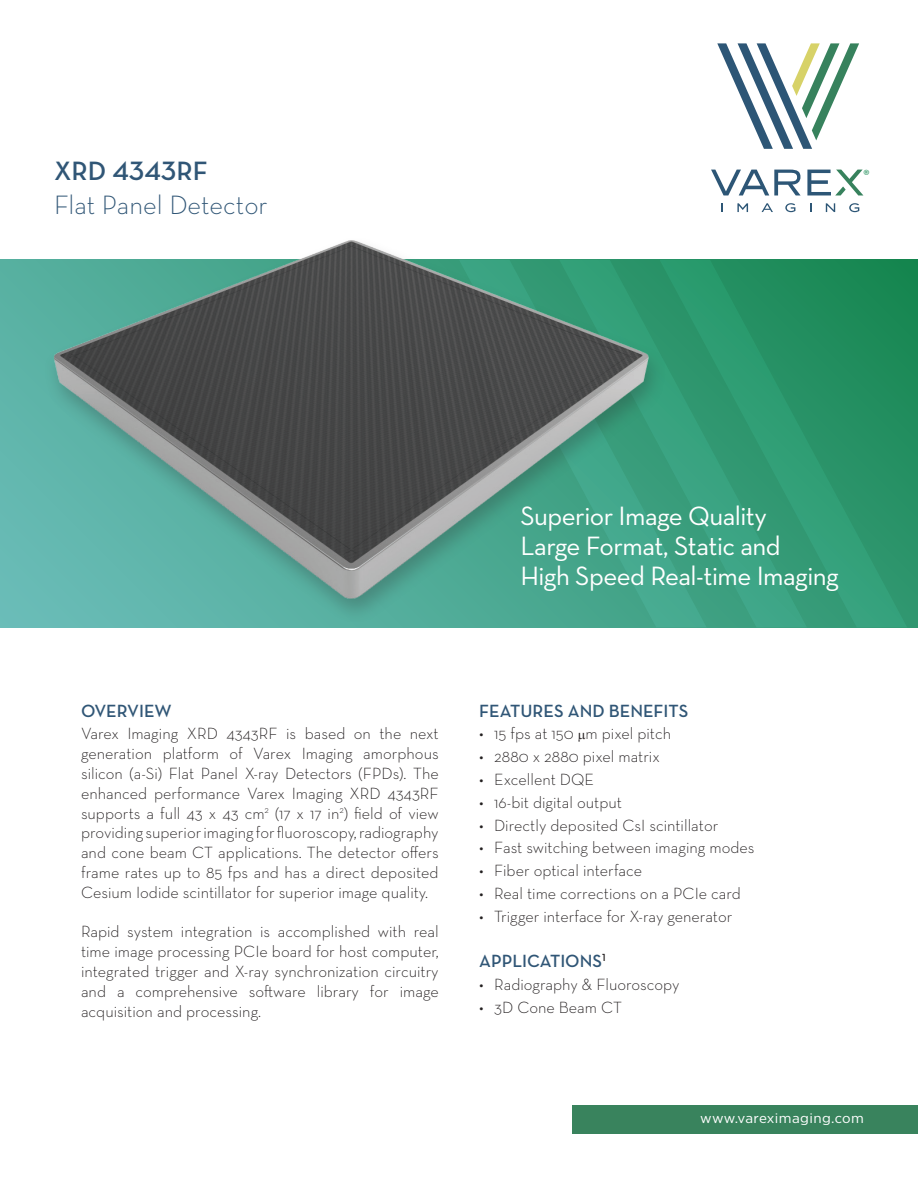
<style>
.page{position:relative;width:918px;height:1188px;background:#fff}
.page>*{position:absolute;margin:0;border:0;box-sizing:border-box;transform-origin:0 0}
.Neutraface_Headline{font:27px/30px "Neutraface Text";letter-spacing:-.02em;color:#fff}
.t1{font:300 27px "Neutraface Text";color:#305676}
.t2{font:600 27px "Neutraface Text";color:#305676}
.Neutraface_12_Caps_2{font:600 18px "Neutraface Text";color:#305676}
.Neutraface_11_Body_T{font:300 16.5px/19.8px "Neutraface Text";color:#231f20;text-align:justify}
.Neutraface_11_Bullet{font:300 16.5px "Neutraface Text";color:#231f20}
.t3{font:13.5px "Gotham Narrow";letter-spacing:.025em;color:#fff;scale:1.14 1}
.t4{font:11.85px "Neutraface Text Book Alt";color:#0a8348}
</style>
<div class="page">
<svg style="left:769px;top:260px;width:138px;height:367px;background:#289468"></svg>
<svg style="left:717px;top:43px;width:142px;height:106px"></svg>
<svg style="left:721px;top:203px;width:2px;height:7px"></svg>
<svg style="left:737px;top:203px;width:11px;height:7px"></svg>
<svg style="left:762px;top:203px;width:11px;height:9px"></svg>
<svg style="left:785px;top:203px;width:10px;height:9px"></svg>
<svg style="left:826px;top:203px;width:9px;height:9px"></svg>
<svg style="left:849px;top:203px;width:10px;height:9px"></svg>
<svg style="left:711px;top:170px;width:152px;height:25px"></svg>
<div style="left:572px;top:1105px;width:346px;height:29px;background:#39835d"></div>
<img style="left:0;top:210px;width:769px;height:418px">
<p class="t2" style="left:54px;top:154px;width:155px">XRD 4343RF</p>
<p class="t1" style="left:54px;top:188px;width:215px">Flat Panel Detector</p>
<p class="t4" style="left:863px;top:167px;width:8px">®</p>
<p class="Neutraface_Headline" style="left:520px;top:501px;width:320px">Superior Image Quality<br>Large Format, Static and<br>High Speed Real-time Imaging</p>
<p class="Neutraface_12_Caps_2" style="left:81px;top:699px;width:92px">OVERVIEW</p>
<p class="Neutraface_11_Body_T" style="left:81px;top:724px;width:359px">Varex Imaging XRD 4343RF is based on the next generation platform of Varex Imaging amorphous silicon (a-Si) Flat Panel X-ray Detectors (FPDs). The enhanced performance Varex Imaging XRD 4343RF supports a full 43 x 43 cm<sup>2</sup> (17 x 17 in<sup>2</sup>) field of view providing superior imaging for fluoroscopy, radiography and cone beam CT applications. The detector offers frame rates up to 85 fps and has a direct deposited Cesium Iodide scintillator for superior image quality.</p>
<p class="Neutraface_11_Body_T" style="left:81px;top:922px;width:359px">Rapid system integration is accomplished with real time image processing PCIe board for host computer, integrated trigger and X-ray synchronization circuitry and a comprehensive software library for image acquisition and processing.</p>
<p class="Neutraface_12_Caps_2" style="left:479px;top:699px;width:211px">FEATURES AND BENEFITS</p>
<p class="Neutraface_11_Bullet" style="left:479px;top:723px;width:193px">• 15 fps at 150 m pixel pitch</p>
<p class="Neutraface_11_Bullet" style="left:479px;top:746px;width:182px">• 2880 x 2880 pixel matrix</p>
<p class="Neutraface_11_Bullet" style="left:479px;top:769px;width:116px">• Excellent DQE</p>
<p class="Neutraface_11_Bullet" style="left:479px;top:792px;width:144px">• 16-bit digital output</p>
<p class="Neutraface_11_Bullet" style="left:479px;top:815px;width:241px">• Directly deposited CsI scintillator</p>
<p class="Neutraface_11_Bullet" style="left:479px;top:837px;width:277px">• Fast switching between imaging modes</p>
<p class="Neutraface_11_Bullet" style="left:479px;top:860px;width:164px">• Fiber optical interface</p>
<p class="Neutraface_11_Bullet" style="left:479px;top:883px;width:263px">• Real time corrections on a PCIe card</p>
<p class="Neutraface_11_Bullet" style="left:479px;top:906px;width:255px">• Trigger interface for X-ray generator</p>
<p class="Neutraface_12_Caps_2" style="left:479px;top:950px;width:128px">APPLICATIONS<sup>1</sup></p>
<p class="Neutraface_11_Bullet" style="left:479px;top:974px;width:202px">• Radiography &amp; Fluoroscopy</p>
<p class="Neutraface_11_Bullet" style="left:479px;top:997px;width:144px">• 3D Cone Beam CT</p>
<p class="t3" style="left:700px;top:1110px;width:145px">www.vareximaging.com</p>
</div>
